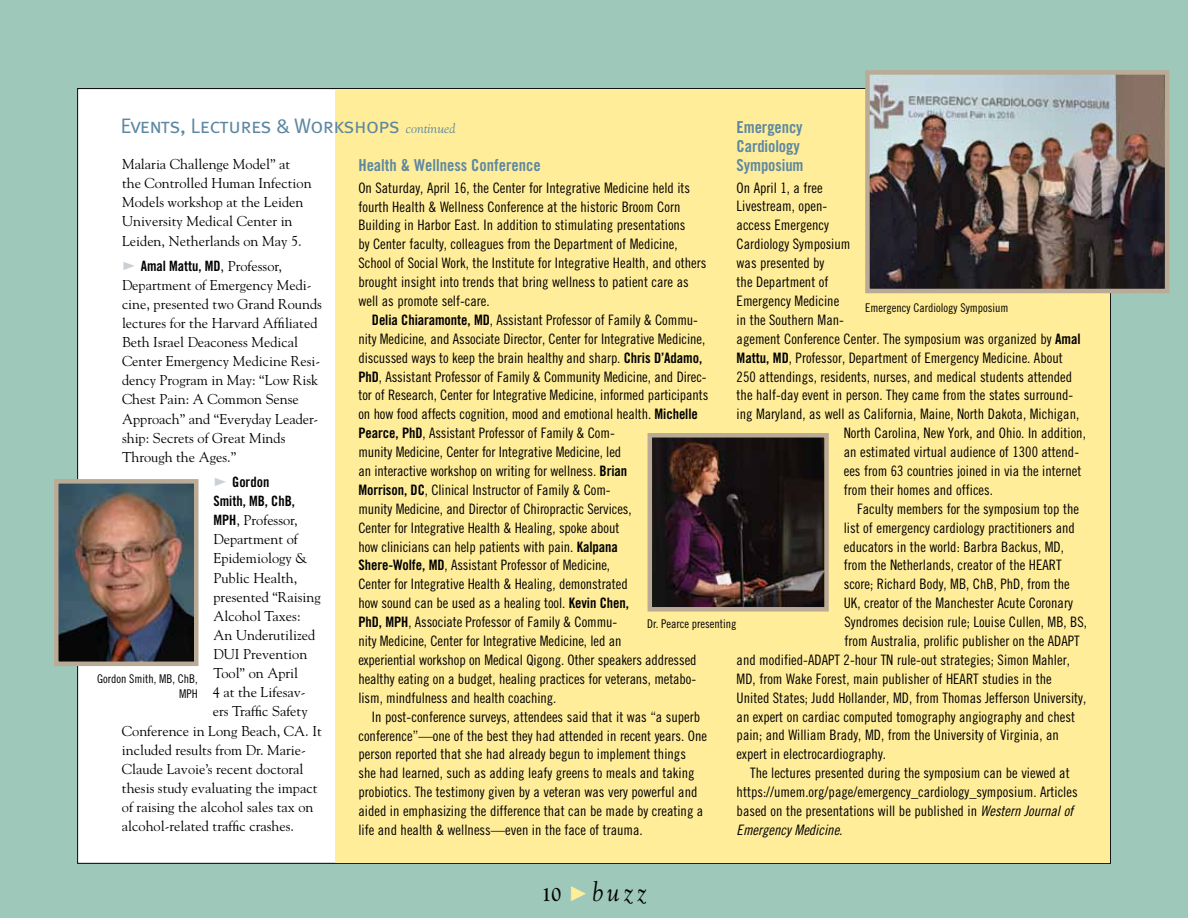
<style>
.page{position:relative;width:1188px;height:918px;background:#9dc8ba}
.page>*{position:absolute;margin:0;border:0;box-sizing:border-box;transform-origin:0 0}
.t1{font:italic 27px "Goudy";color:#000;scale:.9 1}
.t2{font:21px "Meta Normal Caps";letter-spacing:-.025em;color:#5d87a1}
.t3{font:16.5px/18.9px "Trade Gothic Bold Cond Twenty";letter-spacing:-.005em;color:#5d87a1}
.t4{font:14.4px/18.9px "Trade Gothic Cond Eighteen";color:#000}
.t5{font:14.4px "Trade Gothic Cond Eighteen Obl";color:#000}
.t6{font:14.25px/19px "Goudy";color:#000}
.t7{font:14.25px/19px "Trade Gothic Bold Cond Twenty";color:#000;text-align:center}
.t8{font:12px/15px "Trade Gothic Cond Eighteen";color:#000;text-align:right}
.s1{font-family:"Goudy";font-style:italic;font-size:13.5px}
.s2{font-family:"Trade Gothic Bold Cond Twenty"}
.s3{font-family:"Trade Gothic Cond Eighteen Obl"}
.s4{font-family:"Goudy"}
.s5{font-weight:700;font-style:normal;font-size:19.5px}
</style>
<div class="page">
<div style="left:78px;top:89px;width:1032px;height:774px;background:#fff"></div>
<div style="left:335px;top:90px;width:774px;height:772px;background:#ffed99"></div>
<img style="left:870px;top:75px;width:294px;height:213px">
<div style="left:865px;top:70px;width:304px;height:223px;border:4px solid #b9ab96"></div>
<img style="left:653px;top:438px;width:171px;height:169px">
<div style="left:648px;top:433px;width:181px;height:179px;border:4px solid #b9ab96"></div>
<img style="left:59px;top:484px;width:135px;height:177px">
<div style="left:54px;top:479px;width:145px;height:187px;border:4px solid #b9ab96"></div>
<h2 class="t2" style="left:121px;top:114px;width:336px">Events, Lectures &amp; Workshops <span class="s1">continued</span></h2>
<p class="t3" style="left:737px;top:117px;width:69px">Emergency<br>Cardiology<br>Symposium</p>
<p class="t4" style="left:737px;top:178px;width:88px">On April 1, a free</p>
<p class="t4" style="left:737px;top:197px;width:92px">Livestream, open-</p>
<p class="t4" style="left:737px;top:216px;width:94px">access Emergency</p>
<p class="t4" style="left:737px;top:235px;width:115px">Cardiology Symposium</p>
<p class="t4" style="left:737px;top:253px;width:89px">was presented by</p>
<p class="t4" style="left:737px;top:272px;width:93px">the Department of</p>
<p class="t4" style="left:737px;top:291px;width:104px">Emergency Medicine</p>
<p class="t4" style="left:737px;top:310px;width:109px">in the Southern Man-</p>
<p class="t4" style="left:737px;top:329px;width:346px">agement Conference Center. The symposium was organized by <span class="s2">Amal</span></p>
<p class="t4" style="left:737px;top:348px;width:328px"><span class="s2">Mattu, MD</span>, Professor, Department of Emergency Medicine. About</p>
<p class="t4" style="left:737px;top:367px;width:337px">250 attendings, residents, nurses, and medical students attended</p>
<p class="t4" style="left:737px;top:386px;width:338px">the half-day event in person. They came from the states surround-</p>
<p class="t4" style="left:737px;top:405px;width:344px">ing Maryland, as well as California, Maine, North Dakota, Michigan,</p>
<p class="t4" style="left:844px;top:423px;width:244px">North Carolina, New York, and Ohio. In addition,</p>
<p class="t4" style="left:844px;top:442px;width:237px">an estimated virtual audience of 1300 attend-</p>
<p class="t4" style="left:844px;top:461px;width:239px">ees from 63 countries joined in via the internet</p>
<p class="t4" style="left:844px;top:480px;width:151px">from their homes and offices.</p>
<p class="t4" style="left:857px;top:499px;width:223px">Faculty members for the symposium top the</p>
<p class="t4" style="left:844px;top:518px;width:233px">list of emergency cardiology practitioners and</p>
<p class="t4" style="left:844px;top:537px;width:222px">educators in the world: Barbra Backus, MD,</p>
<p class="t4" style="left:844px;top:556px;width:219px">from the Netherlands, creator of the HEART</p>
<p class="t4" style="left:844px;top:575px;width:228px">score; Richard Body, MB, ChB, PhD, from the</p>
<p class="t4" style="left:844px;top:594px;width:231px">UK, creator of the Manchester Acute Coronary</p>
<p class="t4" style="left:844px;top:612px;width:244px">Syndromes decision rule; Louise Cullen, MB, BS,</p>
<p class="t4" style="left:844px;top:631px;width:237px">from Australia, prolific publisher on the ADAPT</p>
<p class="t4" style="left:737px;top:650px;width:335px">and modified-ADAPT 2-hour TN rule-out strategies; Simon Mahler,</p>
<p class="t4" style="left:737px;top:669px;width:317px">MD, from Wake Forest, main publisher of HEART studies in the</p>
<p class="t4" style="left:737px;top:688px;width:351px">United States; Judd Hollander, MD, from Thomas Jefferson University,</p>
<p class="t4" style="left:737px;top:707px;width:340px">an expert on cardiac computed tomography angiography and chest</p>
<p class="t4" style="left:737px;top:726px;width:324px">pain; and William Brady, MD, from the University of Virginia, an</p>
<p class="t4" style="left:737px;top:745px;width:151px">expert in electrocardiography.</p>
<p class="t4" style="left:750px;top:764px;width:321px">The lectures presented during the symposium can be viewed at</p>
<p class="t4" style="left:737px;top:782px;width:343px">https://umem.org/page/emergency_cardiology_symposium. Articles</p>
<p class="t4" style="left:737px;top:801px;width:338px">based on the presentations will be published in <span class="s3">Western Journal of</span></p>
<p class="t5" style="left:737px;top:821px;width:107px">Emergency Medicine.</p>
<p class="t6" style="left:122px;top:154px;width:191px">Malaria Challenge Model” at the Controlled Human Infection<br>Models workshop at the Leiden<br>University Medical Center in<br>Leiden, Netherlands on May 5.</p>
<p class="t7" style="left:141px;top:256px;width:143px">Amal Mattu, MD<span class="s4">, Professor,</span></p>
<p class="t6" style="left:122px;top:275px;width:201px">Department of Emergency Medi&shy;cine, presented two Grand Rounds lectures for the Harvard Affiliated<br>Beth Israel Deaconess Medical<br>Center Emergency Medicine Resi&shy;dency Program in May: “Low Risk<br>Chest Pain: A Common Sense<br>Approach” and “Everyday Leader&shy;ship: Secrets of Great Minds<br>Through the Ages.”</p>
<p class="t7" style="left:213px;top:472px;width:83px">Gordon<br>Smith, MB, ChB,</p>
<p class="t6" style="left:213px;top:510px;width:86px"><span class="s2">MPH</span>, Professor,</p>
<p class="t6" style="left:213px;top:529px;width:86px">Department of</p>
<p class="t6" style="left:213px;top:549px;width:95px">Epidemiology &amp;</p>
<p class="t6" style="left:213px;top:568px;width:85px">Public Health,</p>
<p class="t6" style="left:213px;top:587px;width:109px">presented “Raising</p>
<p class="t6" style="left:213px;top:606px;width:89px">Alcohol Taxes:</p>
<p class="t6" style="left:213px;top:625px;width:103px">An Underutilized</p>
<p class="t6" style="left:213px;top:644px;width:95px">DUI Prevention</p>
<p class="t6" style="left:213px;top:663px;width:86px">Tool” on April</p>
<p class="t6" style="left:213px;top:682px;width:94px">4 at the Lifesav-</p>
<p class="t6" style="left:213px;top:702px;width:96px">ers Traffic Safety</p>
<p class="t6" style="left:122px;top:721px;width:201px">Conference in Long Beach, CA. It</p>
<p class="t6" style="left:122px;top:740px;width:186px">included results from Dr. Marie-</p>
<p class="t6" style="left:122px;top:759px;width:183px">Claude Lavoie’s recent doctoral</p>
<p class="t6" style="left:122px;top:778px;width:197px">thesis study evaluating the impact</p>
<p class="t6" style="left:122px;top:797px;width:193px">of raising the alcohol sales tax on</p>
<p class="t6" style="left:122px;top:816px;width:174px">alcohol-related traffic crashes.</p>
<p class="t3" style="left:358px;top:155px;width:184px">Health &amp; Wellness Conference</p>
<p class="t4" style="left:358px;top:178px;width:349px">On Saturday, April 16, the Center for Integrative Medicine held its fourth Health &amp; Wellness Conference at the historic Broom Corn Building in Harbor East. In addition to stimulating presentations<br>by Center faculty, colleagues from the Department of Medicine, School of Social Work, the Institute for Integrative Health, and others brought insight into trends that bring wellness to patient care as well as promote self-care.</p>
<p class="t4" style="left:358px;top:310px;width:352px;text-indent:13px"><span class="s2">Delia Chiaramonte, MD</span>, Assistant Professor of Family &amp; Commu&shy;nity Medicine, and Associate Director, Center for Integrative Medicine, discussed ways to keep the brain healthy and sharp. <span class="s2">Chris D’Adamo, PhD</span>, Assistant Professor of Family &amp; Community Medicine, and Direc&shy;tor of Research, Center for Integrative Medicine, informed participants on how food affects cognition, mood and emotional health. <span class="s2">Michelle Pearce, PhD</span>, Assistant Professor of Family &amp; Com-<br>munity Medicine, Center for Integrative Medicine, led<br>an interactive workshop on writing for wellness. <span class="s2">Brian<br>Morrison, DC</span>, Clinical Instructor of Family &amp; Com-<br>munity Medicine, and Director of Chiropractic Services,<br>Center for Integrative Health &amp; Healing, spoke about<br>how clinicians can help patients with pain. <span class="s2">Kalpana<br>Shere-Wolfe, MD</span>, Assistant Professor of Medicine,<br>Center for Integrative Health &amp; Healing, demonstrated<br>how sound can be used as a healing tool. <span class="s2">Kevin Chen,<br>PhD, MPH</span>, Associate Professor of Family &amp; Commu-<br>nity Medicine, Center for Integrative Medicine, led an<br>experiential workshop on Medical Qigong. Other speakers addressed healthy eating on a budget, healing practices for veterans, metabo&shy;lism, mindfulness and health coaching.</p>
<p class="t4" style="left:358px;top:707px;width:350px;text-indent:13px">In post-conference surveys, attendees said that it was “a superb conference”—one of the best they had attended in recent years. One person reported that she had already begun to implement things she had learned, such as adding leafy greens to meals and taking probiotics. The testimony given by a veteran was very powerful and aided in emphasizing the difference that can be made by creating a life and health &amp; wellness—even in the face of trauma.</p>
<p class="t8" style="left:865px;top:300px;width:145px">Emergency Cardiology Symposium</p>
<p class="t8" style="left:647px;top:616px;width:91px">Dr. Pearce presenting</p>
<p class="t8" style="left:97px;top:671px;width:102px">Gordon Smith, MB, ChB,<br>MPH</p>
<h1 class="t1" style="left:542px;top:875px;width:117px"><span class="s5">10</span> buzz</h1>
</div>
